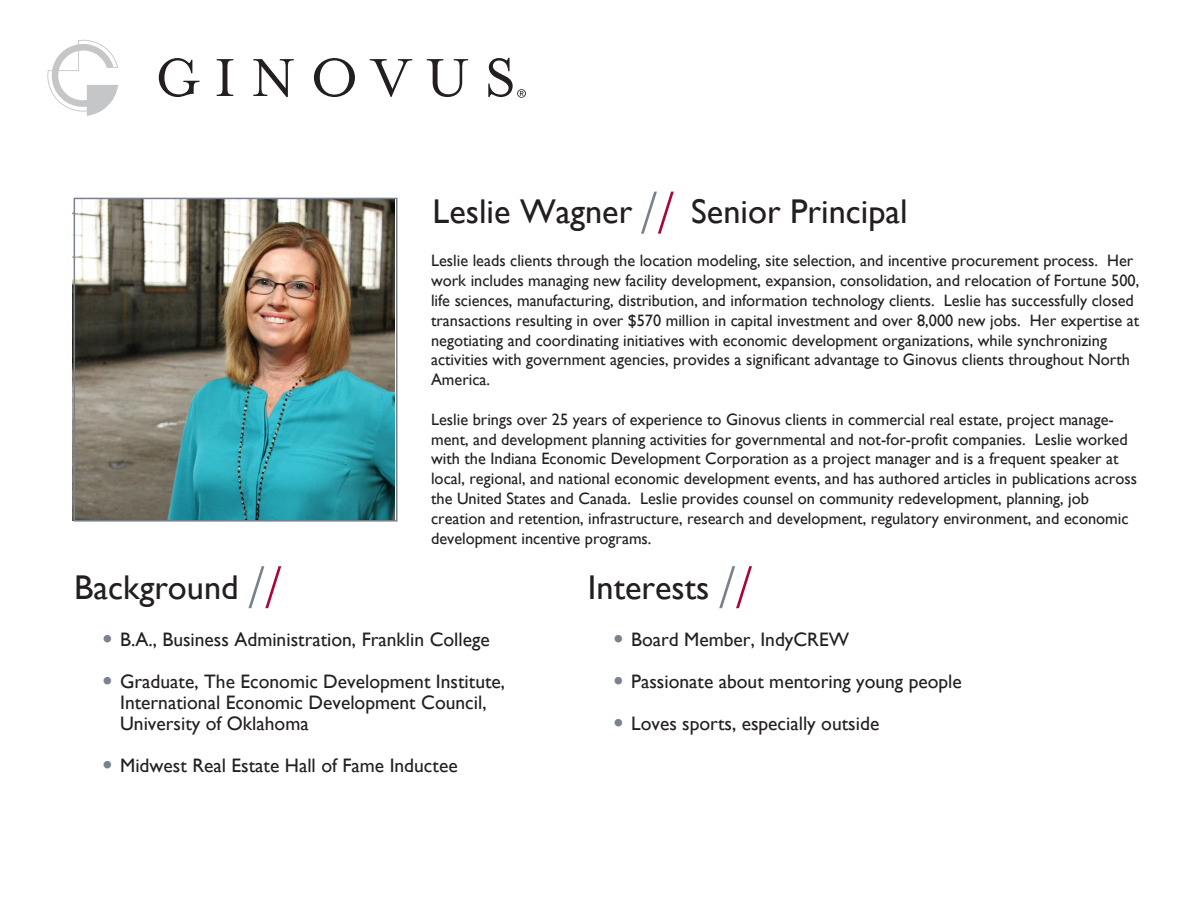
<style>
.page{position:relative;width:1188px;height:918px;background:#fff}
.page>*{position:absolute;margin:0;border:0;box-sizing:border-box;transform-origin:0 0}
.t1{font:34.35px "Gill Sans";color:#231f20}
.t2{font:19.5px/21px "Gill Sans";color:#231f20}
.t3{font:16.5px/19.8px "Gill Sans";color:#231f20}
.s1{font-weight:300;font-size:60px;color:#7a828d}
.s2{font-weight:300;font-size:60px;color:#ab0635}
.s3{font-size:30px;color:#7a828d}
</style>
<div class="page">
<img style="left:72px;top:198px;width:322px;height:323px">
<svg style="left:47px;top:40px;width:71px;height:76px"></svg>
<svg style="left:159px;top:58px;width:40px;height:39px"></svg>
<svg style="left:217px;top:59px;width:16px;height:37px"></svg>
<svg style="left:253px;top:59px;width:41px;height:38px"></svg>
<svg style="left:314px;top:58px;width:41px;height:39px"></svg>
<svg style="left:370px;top:59px;width:42px;height:38px"></svg>
<svg style="left:427px;top:59px;width:41px;height:38px"></svg>
<svg style="left:488px;top:58px;width:38px;height:40px"></svg>
<div style="left:74px;top:198px;width:323px;height:324px;border:2px solid #7a828d"></div>
<h1 class="t1" style="left:433px;top:191px;width:477px">Leslie Wagner <span class="s1">/</span><span class="s2">/</span> Senior Principal</h1>
<p class="t3" style="left:431px;top:251px;width:710px">Leslie leads clients through the location modeling, site selection, and incentive procurement process. Her work includes managing new facility development, expansion, consolidation, and relocation of Fortune 500, life sciences, manufacturing, distribution, and information technology clients. Leslie has successfully closed transactions resulting in over $570 million in capital investment and over 8,000 new jobs. Her expertise at negotiating and coordinating initiatives with economic development organizations, while synchronizing activities with government agencies, provides a significant advantage to Ginovus clients throughout North America.</p>
<p class="t3" style="left:431px;top:409px;width:707px">Leslie brings over 25 years of experience to Ginovus clients in commercial real estate, project manage&shy;ment, and development planning activities for governmental and not-for-profit companies. Leslie worked with the Indiana Economic Development Corporation as a project manager and is a frequent speaker at local, regional, and national economic development events, and has authored articles in publications across the United States and Canada. Leslie provides counsel on community redevelopment, planning, job creation and retention, infrastructure, research and development, regulatory environment, and economic development incentive programs.</p>
<h1 class="t1" style="left:74px;top:567px;width:209px">Background <span class="s1">/</span><span class="s2">/</span></h1>
<h1 class="t1" style="left:588px;top:567px;width:166px">Interests <span class="s1">/</span><span class="s2">/</span></h1>
<p class="t2" style="left:102px;top:628px;width:389px"><span class="s3">•</span> B.A., Business Administration, Franklin College</p>
<p class="t2" style="left:120px;top:670px;width:387px;text-indent:-18px"><span class="s3">•</span> Graduate, The Economic Development Institute,<br>International Economic Development Council,<br>University of Oklahoma</p>
<p class="t2" style="left:102px;top:754px;width:357px"><span class="s3">•</span> Midwest Real Estate Hall of Fame Inductee</p>
<p class="t2" style="left:613px;top:628px;width:238px"><span class="s3">•</span> Board Member, IndyCREW</p>
<p class="t2" style="left:613px;top:670px;width:350px"><span class="s3">•</span> Passionate about mentoring young people</p>
<p class="t2" style="left:613px;top:712px;width:268px"><span class="s3">•</span> Loves sports, especially outside</p>
</div>
